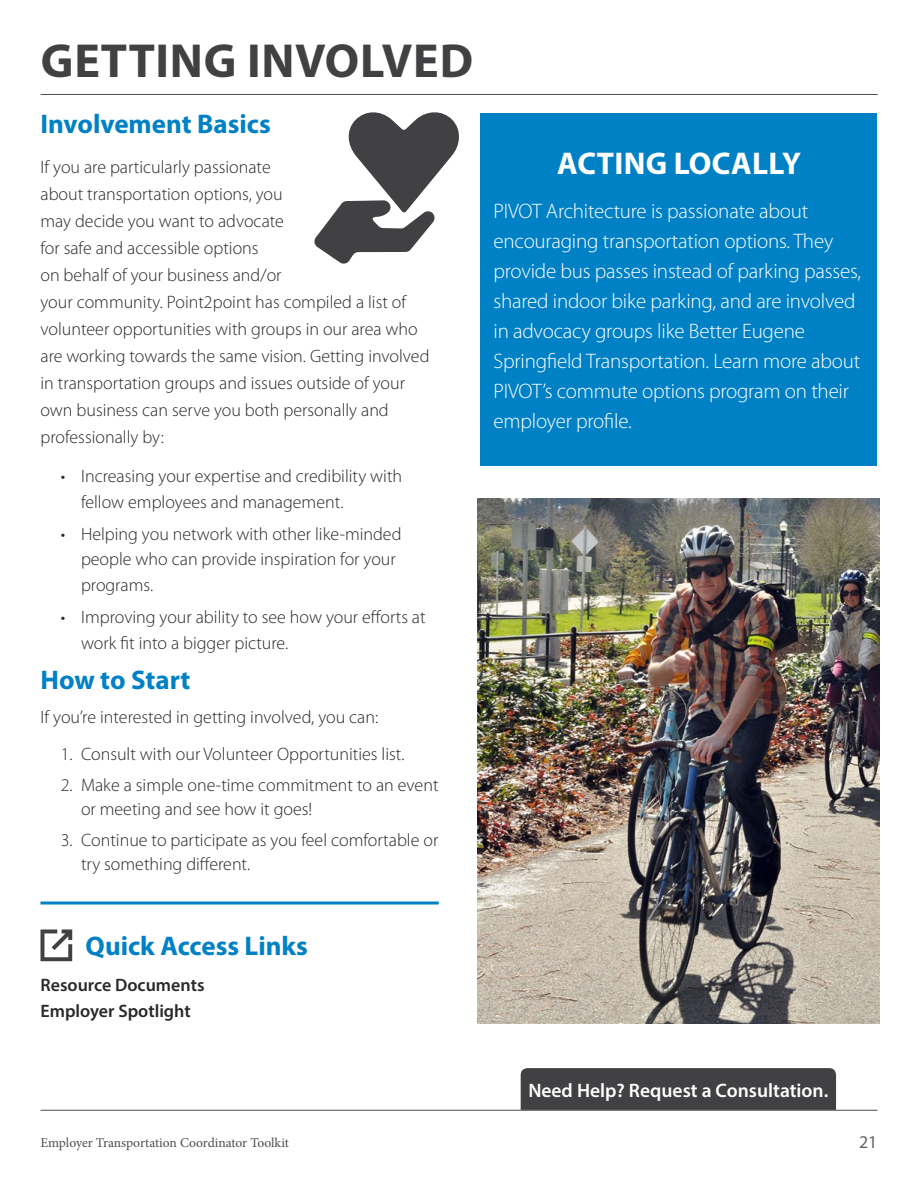
<style>
.page{position:relative;width:918px;height:1188px;background:#fff}
.page>*{position:absolute;margin:0;border:0;box-sizing:border-box;transform-origin:0 0}
.Inside_Header{font:700 48px "Myriad Pro";letter-spacing:.015em;color:#414042}
.Call-Out-Header_Whit{font:700 31.5px "Myriad Pro";letter-spacing:.01em;color:#fff}
.Sub_Headers{font:700 27px "Myriad Pro";color:#0081c6}
.Body{font:700 27px "Myriad Pro";color:#0081c6}
.Call-Out_Body{font:300 21px/30px "Myriad Pro";letter-spacing:-.01em;color:#fff}
.t1{font:600 19.5px "Myriad Pro";color:#fff}
.Body-2{font:300 18px/27px "Myriad Pro";color:#292829}
.Quick_Access_Link_Co{font:600 18px "Myriad Pro";color:#292829}
.t2{font:18px "Myriad Pro";color:#636466}
.t3{font:13.5px "Minion Pro";letter-spacing:-.005em;color:#4d4d4f}
</style>
<div class="page">
<hr style="left:40px;top:1110px;width:838px;height:1px;background:#4d4d4f">
<hr style="left:41px;top:94px;width:837px;height:1px;background:#4d4d4f">
<div style="left:521px;top:1068px;width:315px;height:42px;background:#414042"></div>
<div style="left:480px;top:113px;width:397px;height:352px;background:#0081c6"></div>
<svg style="left:314px;top:112px;width:145px;height:152px"></svg>
<img style="left:477px;top:499px;width:402px;height:525px">
<svg style="left:40px;top:929px;width:32px;height:32px"></svg>
<hr style="left:40px;top:902px;width:399px;height:3px;background:#0081c6">
<p class="Inside_Header" style="left:41px;top:29px;width:434px">GETTING INVOLVED</p>
<p class="Body" style="left:40px;top:106px;width:232px">Involvement Basics</p>
<p class="Body-2" style="left:40px;top:153px;width:391px">If you are particularly passionate<br>about transportation options, you<br>may decide you want to advocate<br>for safe and accessible options<br>on behalf of your business and/or<br>your community. Point2point has compiled a list of volunteer opportunities with groups in our area who are working towards the same vision. Getting involved in transportation groups and issues outside of your own business can serve you both personally and professionally by:</p>
<p class="Body-2" style="left:81px;top:463px;width:323px;line-height:25.5px;text-indent:-20px">• Increasing your expertise and credibility with fellow employees and management.</p>
<p class="Body-2" style="left:81px;top:521px;width:322px;line-height:25.5px;text-indent:-20px">• Helping you network with other like-minded people who can provide inspiration for your programs.</p>
<p class="Body-2" style="left:81px;top:604px;width:346px;line-height:25.5px;text-indent:-20px">• Improving your ability to see how your efforts at work fit into a bigger picture.</p>
<p class="Sub_Headers" style="left:40px;top:662px;width:151px">How to Start</p>
<p class="Body-2" style="left:40px;top:703px;width:339px">If you’re interested in getting involved, you can:</p>
<p class="Body-2" style="left:61px;top:741px;width:344px">1. Consult with our Volunteer Opportunities list.</p>
<p class="Body-2" style="left:81px;top:773px;width:359px;line-height:24px;text-indent:-20px">2. Make a simple one-time commitment to an event or meeting and see how it goes!</p>
<p class="Body-2" style="left:81px;top:828px;width:359px;line-height:24px;text-indent:-20px">3. Continue to participate as you feel comfortable or try something different.</p>
<p class="Call-Out-Header_Whit" style="left:557px;top:143px;width:245px">ACTING LOCALLY</p>
<p class="Call-Out_Body" style="left:494px;top:195px;width:369px">PIVOT Architecture is passionate about encouraging transportation options. They provide bus passes instead of parking passes, shared indoor bike parking, and are involved in advocacy groups like Better Eugene Springfield Transportation. Learn more about PIVOT’s commute options program on their employer profile.</p>
<p class="Sub_Headers" style="left:86px;top:929px;width:224px">Quick Access Links</p>
<p class="Quick_Access_Link_Co" style="left:40px;top:973px;width:166px">Resource Documents</p>
<p class="Quick_Access_Link_Co" style="left:40px;top:999px;width:152px">Employer Spotlight</p>
<p class="t1" style="left:528px;top:1078px;width:302px">Need Help? Request a Consultation.</p>
<p class="t3" style="left:40px;top:1134px;width:250px">Employer Transportation Coordinator Toolkit</p>
<p class="t2" style="left:859px;top:1130px;width:20px">21</p>
</div>
